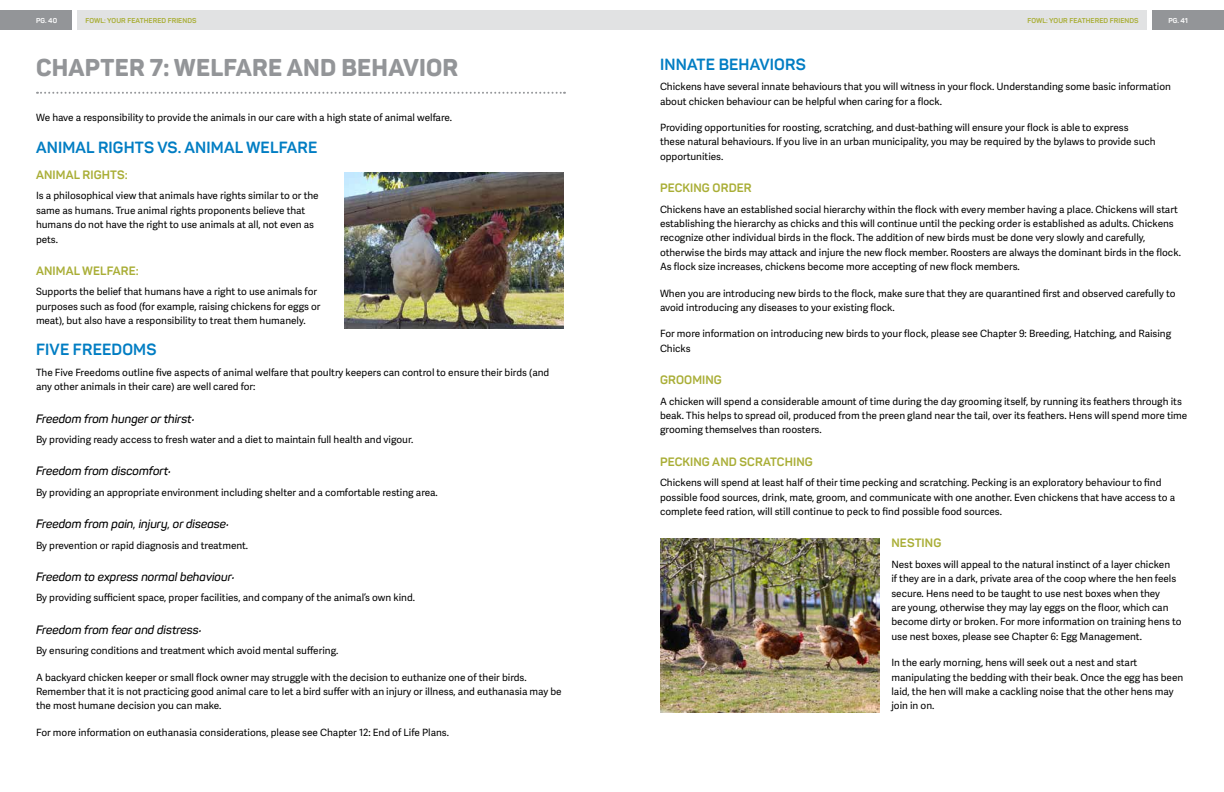
<style>
.page{position:relative;width:1224px;height:792px;background:#fff}
.page>*{position:absolute;margin:0;border:0;box-sizing:border-box;transform-origin:0 0}
.t1{font:800 24px "Panton";letter-spacing:.01em;color:#939598}
.t2{font:700 16px "Panton";letter-spacing:.01em;color:#007dc3}
.t3{font:italic 600 12px "Panton";color:#000}
.t4{font:700 12px "Panton";letter-spacing:.01em;color:#a9ae36}
.t5{font:10px/14.4px "Adelle Sans";color:#000}
.t6{font:700 7px "Panton";letter-spacing:.01em;color:#a9ae36}
.t7{font:700 7px "Panton";letter-spacing:.005em;color:#fff}
</style>
<div class="page">
<div style="left:612px;top:11px;width:535px;height:19px;background:#e1e2e3"></div>
<div style="left:1153px;top:11px;width:71px;height:19px;background:#939598"></div>
<div style="left:77px;top:11px;width:535px;height:19px;background:#e1e2e3"></div>
<div style="left:0;top:11px;width:71px;height:19px;background:#939598"></div>
<svg style="left:37px;top:92px;width:528px;height:2px"></svg>
<img style="left:345px;top:173px;width:219px;height:156px">
<img style="left:660px;top:539px;width:219px;height:173px">
<p class="t7" style="left:36px;top:16px;width:23px">PG. 40</p>
<p class="t6" style="left:85px;top:16px;width:113px">FOWL: YOUR FEATHERED FRIENDS</p>
<p class="t6" style="left:1027px;top:16px;width:113px">FOWL: YOUR FEATHERED FRIENDS</p>
<p class="t7" style="left:1168px;top:16px;width:21px">PG. 41</p>
<h1 class="t1" style="left:36px;top:52px;width:424px">CHAPTER 7: WELFARE AND BEHAVIOR</h1>
<p class="t5" style="left:36px;top:110px;width:417px">We have a responsibility to provide the animals in our care with a high state of animal welfare.</p>
<h2 class="t2" style="left:36px;top:137px;width:283px">ANIMAL RIGHTS VS. ANIMAL WELFARE</h2>
<p class="t4" style="left:36px;top:167px;width:93px">ANIMAL RIGHTS:</p>
<p class="t5" style="left:36px;top:188px;width:284px">Is a philosophical view that animals have rights similar to or the same as humans. True animal rights proponents believe that humans do not have the right to use animals at all, not even as pets.</p>
<p class="t4" style="left:36px;top:263px;width:104px">ANIMAL WELFARE:</p>
<p class="t5" style="left:36px;top:284px;width:286px">Supports the belief that humans have a right to use animals for purposes such as food (for example, raising chickens for eggs or meat), but also have a responsibility to treat them humanely.</p>
<h2 class="t2" style="left:36px;top:340px;width:122px">FIVE FREEDOMS</h2>
<p class="t5" style="left:36px;top:365px;width:515px">The Five Freedoms outline five aspects of animal welfare that poultry keepers can control to ensure their birds (and any other animals in their care) are well cared for:</p>
<p class="t3" style="left:36px;top:411px;width:160px">Freedom from hunger or thirst:</p>
<p class="t5" style="left:36px;top:432px;width:379px">By providing ready access to fresh water and a diet to maintain full health and vigour.</p>
<p class="t3" style="left:36px;top:464px;width:137px">Freedom from discomfort:</p>
<p class="t5" style="left:36px;top:485px;width:403px">By providing an appropriate environment including shelter and a comfortable resting area.</p>
<p class="t3" style="left:36px;top:516px;width:194px">Freedom from pain, injury, or disease:</p>
<p class="t5" style="left:36px;top:537px;width:214px">By prevention or rapid diagnosis and treatment.</p>
<p class="t3" style="left:36px;top:569px;width:200px">Freedom to express normal behaviour:</p>
<p class="t5" style="left:36px;top:590px;width:381px">By providing sufficient space, proper facilities, and company of the animal’s own kind.</p>
<p class="t3" style="left:36px;top:622px;width:167px">Freedom from fear and distress:</p>
<p class="t5" style="left:36px;top:643px;width:304px">By ensuring conditions and treatment which avoid mental suffering.</p>
<p class="t5" style="left:36px;top:669px;width:527px">A backyard chicken keeper or small flock owner may struggle with the decision to euthanize one of their birds.<br>Remember that it is not practicing good animal care to let a bird suffer with an injury or illness, and euthanasia may be the most humane decision you can make.</p>
<p class="t5" style="left:36px;top:725px;width:415px">For more information on euthanasia considerations, please see Chapter 12: End of Life Plans.</p>
<h2 class="t2" style="left:660px;top:54px;width:147px">INNATE BEHAVIORS</h2>
<p class="t5" style="left:660px;top:79px;width:513px">Chickens have several innate behaviours that you will witness in your flock. Understanding some basic information about chicken behaviour can be helpful when caring for a flock.</p>
<p class="t5" style="left:660px;top:120px;width:497px">Providing opportunities for roosting, scratching, and dust-bathing will ensure your flock is able to express these natural behaviours. If you live in an urban municipality, you may be required by the bylaws to provide such opportunities.</p>
<p class="t4" style="left:660px;top:181px;width:93px">PECKING ORDER</p>
<p class="t5" style="left:660px;top:202px;width:522px">Chickens have an established social hierarchy within the flock with every member having a place. Chickens will start establishing the hierarchy as chicks and this will continue until the pecking order is established as adults. Chickens recognize other individual birds in the flock. The addition of new birds must be done very slowly and carefully, otherwise the birds may attack and injure the new flock member. Roosters are always the dominant birds in the flock.<br>As flock size increases, chickens become more accepting of new flock members.</p>
<p class="t5" style="left:660px;top:286px;width:517px">When you are introducing new birds to the flock, make sure that they are quarantined first and observed carefully to avoid introducing any diseases to your existing flock.</p>
<p class="t5" style="left:660px;top:326px;width:513px">For more information on introducing new birds to your flock, please see Chapter 9: Breeding, Hatching, and Raising<br>Chicks</p>
<p class="t4" style="left:660px;top:373px;width:63px">GROOMING</p>
<p class="t5" style="left:660px;top:394px;width:529px">A chicken will spend a considerable amount of time during the day grooming itself, by running its feathers through its beak. This helps to spread oil, produced from the preen gland near the tail, over its feathers. Hens will spend more time grooming themselves than roosters.</p>
<p class="t4" style="left:660px;top:454px;width:154px">PECKING AND SCRATCHING</p>
<p class="t5" style="left:660px;top:475px;width:517px">Chickens will spend at least half of their time pecking and scratching. Pecking is an exploratory behaviour to find possible food sources, drink, mate, groom, and communicate with one another. Even chickens that have access to a complete feed ration, will still continue to peck to find possible food sources.</p>
<p class="t4" style="left:891px;top:536px;width:51px">NESTING</p>
<p class="t5" style="left:891px;top:557px;width:292px">Nest boxes will appeal to the natural instinct of a layer chicken<br>if they are in a dark, private area of the coop where the hen feels secure. Hens need to be taught to use nest boxes when they<br>are young, otherwise they may lay eggs on the floor, which can become dirty or broken. For more information on training hens to use nest boxes, please see Chapter 6: Egg Management.</p>
<p class="t5" style="left:891px;top:655px;width:293px">In the early morning, hens will seek out a nest and start manipulating the bedding with their beak. Once the egg has been laid, the hen will make a cackling noise that the other hens may join in on.</p>
</div>
